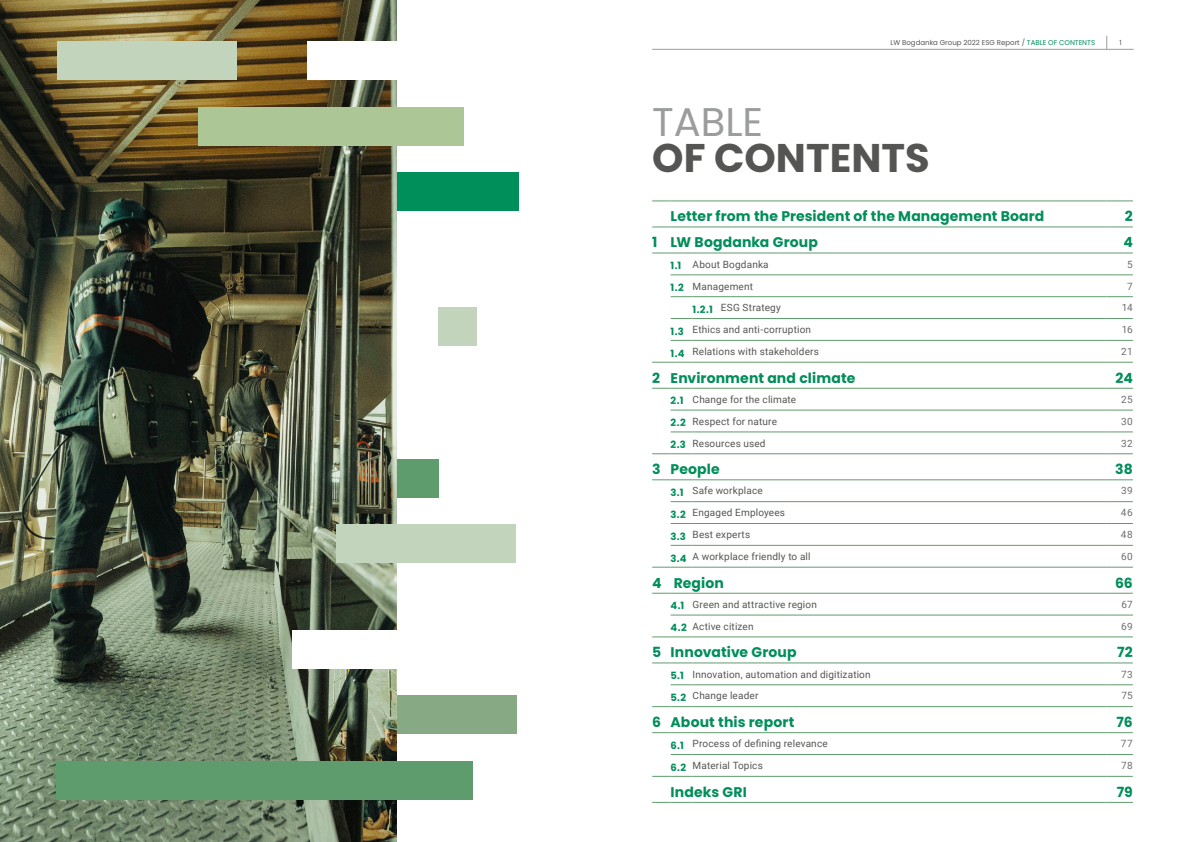
<style>
.page{position:relative;width:1191px;height:842px;background:#fff}
.page>*{position:absolute;margin:0;border:0;box-sizing:border-box;transform-origin:0 0}
.t1{font:700 40px "Poppins";color:#555554}
.t2{font:40px "Poppins";color:#9b9c9c}
.t3{font:700 14px "Poppins";letter-spacing:.01em;color:#008e5a}
.t4{font:10px "Roboto";letter-spacing:.015em;color:#555554}
.t5{font:10px "Roboto";letter-spacing:.025em;color:#6d6d6d}
.t6{font:7px "Poppins";color:#555554}
.t7{font:7px "Poppins";color:#008e5a}
.s1{color:#008e5a}
.s2{font-family:"Poppins";font-weight:700;color:#008e5a}
</style>
<div class="page">
<div style="left:258px;top:459px;width:180px;height:39px;background:#5f9c6d"></div>
<div style="left:224px;top:695px;width:292px;height:39px;background:#87a983"></div>
<div style="left:332px;top:172px;width:187px;height:39px;background:#008e5a"></div>
<img style="left:0;top:0;width:397px;height:842px">
<svg style="left:652px;top:226px;width:480px;height:576px"></svg>
<svg style="left:652px;top:201px;width:69px;height:1px"></svg>
<hr style="left:721px;top:201px;width:385px;height:1px;background:#5f9c6d">
<svg style="left:1106px;top:201px;width:26px;height:1px"></svg>
<svg style="left:652px;top:227px;width:69px;height:1px"></svg>
<hr style="left:721px;top:227px;width:385px;height:1px;background:#5f9c6d">
<svg style="left:1106px;top:227px;width:26px;height:1px"></svg>
<svg style="left:652px;top:253px;width:69px;height:1px"></svg>
<hr style="left:721px;top:253px;width:385px;height:1px;background:#5f9c6d">
<svg style="left:1106px;top:253px;width:26px;height:1px"></svg>
<svg style="left:670px;top:274px;width:51px;height:1px"></svg>
<hr style="left:721px;top:274px;width:385px;height:1px;background:#5f9c6d">
<svg style="left:1106px;top:274px;width:26px;height:1px"></svg>
<svg style="left:670px;top:296px;width:51px;height:1px"></svg>
<hr style="left:721px;top:296px;width:385px;height:1px;background:#5f9c6d">
<svg style="left:1106px;top:296px;width:26px;height:1px"></svg>
<svg style="left:670px;top:318px;width:51px;height:1px"></svg>
<hr style="left:721px;top:318px;width:385px;height:1px;background:#5f9c6d">
<svg style="left:1106px;top:318px;width:26px;height:1px"></svg>
<svg style="left:670px;top:340px;width:51px;height:1px"></svg>
<hr style="left:721px;top:340px;width:385px;height:1px;background:#5f9c6d">
<svg style="left:1106px;top:340px;width:26px;height:1px"></svg>
<svg style="left:652px;top:362px;width:69px;height:1px"></svg>
<hr style="left:721px;top:362px;width:385px;height:1px;background:#5f9c6d">
<svg style="left:1106px;top:362px;width:26px;height:1px"></svg>
<svg style="left:652px;top:388px;width:69px;height:1px"></svg>
<hr style="left:721px;top:388px;width:385px;height:1px;background:#5f9c6d">
<svg style="left:1106px;top:388px;width:26px;height:1px"></svg>
<svg style="left:670px;top:410px;width:51px;height:1px"></svg>
<hr style="left:721px;top:410px;width:385px;height:1px;background:#5f9c6d">
<svg style="left:1106px;top:410px;width:26px;height:1px"></svg>
<svg style="left:670px;top:432px;width:51px;height:1px"></svg>
<hr style="left:721px;top:432px;width:385px;height:1px;background:#5f9c6d">
<svg style="left:1106px;top:432px;width:26px;height:1px"></svg>
<svg style="left:652px;top:453px;width:69px;height:1px"></svg>
<hr style="left:721px;top:453px;width:385px;height:1px;background:#5f9c6d">
<svg style="left:1106px;top:453px;width:26px;height:1px"></svg>
<svg style="left:652px;top:479px;width:69px;height:1px"></svg>
<hr style="left:721px;top:479px;width:385px;height:1px;background:#5f9c6d">
<svg style="left:1106px;top:479px;width:26px;height:1px"></svg>
<svg style="left:670px;top:501px;width:51px;height:1px"></svg>
<hr style="left:721px;top:501px;width:385px;height:1px;background:#5f9c6d">
<svg style="left:1106px;top:501px;width:26px;height:1px"></svg>
<svg style="left:670px;top:523px;width:51px;height:1px"></svg>
<hr style="left:721px;top:523px;width:385px;height:1px;background:#5f9c6d">
<svg style="left:1106px;top:523px;width:26px;height:1px"></svg>
<svg style="left:670px;top:545px;width:51px;height:1px"></svg>
<hr style="left:721px;top:545px;width:385px;height:1px;background:#5f9c6d">
<svg style="left:1106px;top:545px;width:26px;height:1px"></svg>
<svg style="left:652px;top:567px;width:69px;height:1px"></svg>
<hr style="left:721px;top:567px;width:385px;height:1px;background:#5f9c6d">
<svg style="left:1106px;top:567px;width:26px;height:1px"></svg>
<svg style="left:652px;top:593px;width:69px;height:1px"></svg>
<hr style="left:721px;top:593px;width:385px;height:1px;background:#5f9c6d">
<svg style="left:1106px;top:593px;width:26px;height:1px"></svg>
<svg style="left:670px;top:615px;width:51px;height:1px"></svg>
<hr style="left:721px;top:615px;width:385px;height:1px;background:#5f9c6d">
<svg style="left:1106px;top:615px;width:26px;height:1px"></svg>
<svg style="left:652px;top:636px;width:69px;height:1px"></svg>
<hr style="left:721px;top:636px;width:385px;height:1px;background:#5f9c6d">
<svg style="left:1106px;top:636px;width:26px;height:1px"></svg>
<svg style="left:652px;top:662px;width:69px;height:1px"></svg>
<hr style="left:721px;top:662px;width:385px;height:1px;background:#5f9c6d">
<svg style="left:1106px;top:662px;width:26px;height:1px"></svg>
<svg style="left:670px;top:684px;width:51px;height:1px"></svg>
<hr style="left:721px;top:684px;width:385px;height:1px;background:#5f9c6d">
<svg style="left:1106px;top:684px;width:26px;height:1px"></svg>
<svg style="left:652px;top:732px;width:69px;height:1px"></svg>
<hr style="left:721px;top:732px;width:385px;height:1px;background:#5f9c6d">
<svg style="left:1106px;top:732px;width:26px;height:1px"></svg>
<svg style="left:670px;top:754px;width:51px;height:1px"></svg>
<hr style="left:721px;top:754px;width:385px;height:1px;background:#5f9c6d">
<svg style="left:1106px;top:754px;width:26px;height:1px"></svg>
<svg style="left:652px;top:802px;width:69px;height:1px"></svg>
<hr style="left:721px;top:802px;width:385px;height:1px;background:#5f9c6d">
<svg style="left:1106px;top:802px;width:26px;height:1px"></svg>
<svg style="left:652px;top:706px;width:69px;height:1px"></svg>
<hr style="left:721px;top:706px;width:385px;height:1px;background:#5f9c6d">
<svg style="left:1106px;top:706px;width:26px;height:1px"></svg>
<svg style="left:652px;top:776px;width:69px;height:1px"></svg>
<hr style="left:721px;top:776px;width:385px;height:1px;background:#5f9c6d">
<svg style="left:1106px;top:776px;width:26px;height:1px"></svg>
<div style="left:57px;top:761px;width:416px;height:38px;background:#5f9c6d"></div>
<div style="left:292px;top:630px;width:181px;height:39px;background:#fff"></div>
<div style="left:307px;top:42px;width:180px;height:38px;background:#fff"></div>
<div style="left:198px;top:107px;width:265px;height:39px;background:#acc795"></div>
<div style="left:57px;top:42px;width:179px;height:38px;background:#c3d4bd"></div>
<div style="left:438px;top:307px;width:39px;height:39px;background:#c3d4bd"></div>
<div style="left:336px;top:524px;width:180px;height:39px;background:#c3d4bd"></div>
<hr style="left:652px;top:49px;width:481px;height:1px;background:#9b9c9c">
<svg style="left:1106px;top:36px;width:1px;height:13px"></svg>
<p class="t6" style="left:890px;top:39px;width:150px">LW BOGDANKA GROUP 2022 ESG REPORT / <span class="s1">TABLE</span></p>
<p class="t7" style="left:1048px;top:39px;width:44px">OF CONTENTS</p>
<p class="t6" style="left:1119px;top:39px;width:4px">1</p>
<h1 class="t2" style="left:652px;top:99px;width:112px">TABLE</h1>
<h1 class="t1" style="left:652px;top:135px;width:275px">of contents</h1>
<h2 class="t3" style="left:670px;top:208px;width:375px">Letter from the President of the Management Board</h2>
<h2 class="t3" style="left:1124px;top:208px;width:9px">2</h2>
<h2 class="t3" style="left:652px;top:234px;width:167px">1 LW Bogdanka Group</h2>
<h2 class="t3" style="left:1123px;top:234px;width:11px">4</h2>
<p class="t4" style="left:670px;top:257px;width:99px"><span class="s2">1.1</span> About Bogdanka</p>
<p class="t5" style="left:1127px;top:257px;width:7px">5</p>
<p class="t4" style="left:670px;top:279px;width:84px"><span class="s2">1.2</span> Management</p>
<p class="t5" style="left:1127px;top:279px;width:7px">7</p>
<p class="t4" style="left:692px;top:301px;width:90px"><span class="s2">1.2.1</span> ESG Strategy</p>
<p class="t5" style="left:1121px;top:301px;width:13px">14</p>
<p class="t4" style="left:670px;top:323px;width:142px"><span class="s2">1.3</span> Ethics and anti-corruption</p>
<p class="t5" style="left:1121px;top:323px;width:12px">16</p>
<p class="t4" style="left:670px;top:344px;width:150px"><span class="s2">1.4</span> Relations with stakeholders</p>
<p class="t5" style="left:1121px;top:344px;width:13px">21</p>
<h2 class="t3" style="left:652px;top:370px;width:205px">2 Environment and climate</h2>
<h2 class="t3" style="left:1115px;top:370px;width:19px">24</h2>
<p class="t4" style="left:670px;top:392px;width:127px"><span class="s2">2.1</span> Change for the climate</p>
<p class="t5" style="left:1121px;top:392px;width:13px">25</p>
<p class="t4" style="left:670px;top:414px;width:108px"><span class="s2">2.2</span> Respect for nature</p>
<p class="t5" style="left:1121px;top:414px;width:13px">30</p>
<p class="t4" style="left:670px;top:436px;width:96px"><span class="s2">2.3</span> Resources used</p>
<p class="t5" style="left:1121px;top:436px;width:13px">32</p>
<h2 class="t3" style="left:652px;top:461px;width:69px">3 People</h2>
<h2 class="t3" style="left:1115px;top:461px;width:19px">38</h2>
<p class="t4" style="left:670px;top:484px;width:94px"><span class="s2">3.1</span> Safe workplace</p>
<p class="t5" style="left:1121px;top:484px;width:13px">39</p>
<p class="t4" style="left:670px;top:506px;width:116px"><span class="s2">3.2</span> Engaged Employees</p>
<p class="t5" style="left:1121px;top:506px;width:13px">46</p>
<p class="t4" style="left:670px;top:528px;width:81px"><span class="s2">3.3</span> Best experts</p>
<p class="t5" style="left:1121px;top:528px;width:13px">48</p>
<p class="t4" style="left:670px;top:549px;width:141px"><span class="s2">3.4</span> A workplace friendly to all</p>
<p class="t5" style="left:1121px;top:549px;width:13px">60</p>
<h2 class="t3" style="left:652px;top:574px;width:73px">4 Region</h2>
<h2 class="t3" style="left:1115px;top:574px;width:19px">66</h2>
<p class="t4" style="left:670px;top:597px;width:148px"><span class="s2">4.1</span> Green and attractive region</p>
<p class="t5" style="left:1121px;top:597px;width:13px">67</p>
<p class="t4" style="left:670px;top:619px;width:84px"><span class="s2">4.2</span> Active citizen</p>
<p class="t5" style="left:1121px;top:619px;width:13px">69</p>
<h2 class="t3" style="left:652px;top:644px;width:146px">5 Innovative Group</h2>
<h2 class="t3" style="left:1117px;top:644px;width:17px">72</h2>
<p class="t4" style="left:670px;top:667px;width:201px"><span class="s2">5.1</span> Innovation, automation and digitization</p>
<p class="t5" style="left:1121px;top:667px;width:13px">73</p>
<p class="t4" style="left:670px;top:689px;width:89px"><span class="s2">5.2</span> Change leader</p>
<p class="t5" style="left:1121px;top:689px;width:13px">75</p>
<h2 class="t3" style="left:652px;top:714px;width:144px">6 About this report</h2>
<h2 class="t3" style="left:1116px;top:714px;width:18px">76</h2>
<p class="t4" style="left:670px;top:737px;width:159px"><span class="s2">6.1</span> Process of defining relevance</p>
<p class="t5" style="left:1121px;top:737px;width:13px">77</p>
<p class="t4" style="left:670px;top:759px;width:94px"><span class="s2">6.2</span> Material Topics</p>
<p class="t5" style="left:1121px;top:759px;width:13px">78</p>
<h2 class="t3" style="left:670px;top:784px;width:78px">Indeks GRI</h2>
<h2 class="t3" style="left:1116px;top:784px;width:18px">79</h2>
</div>
